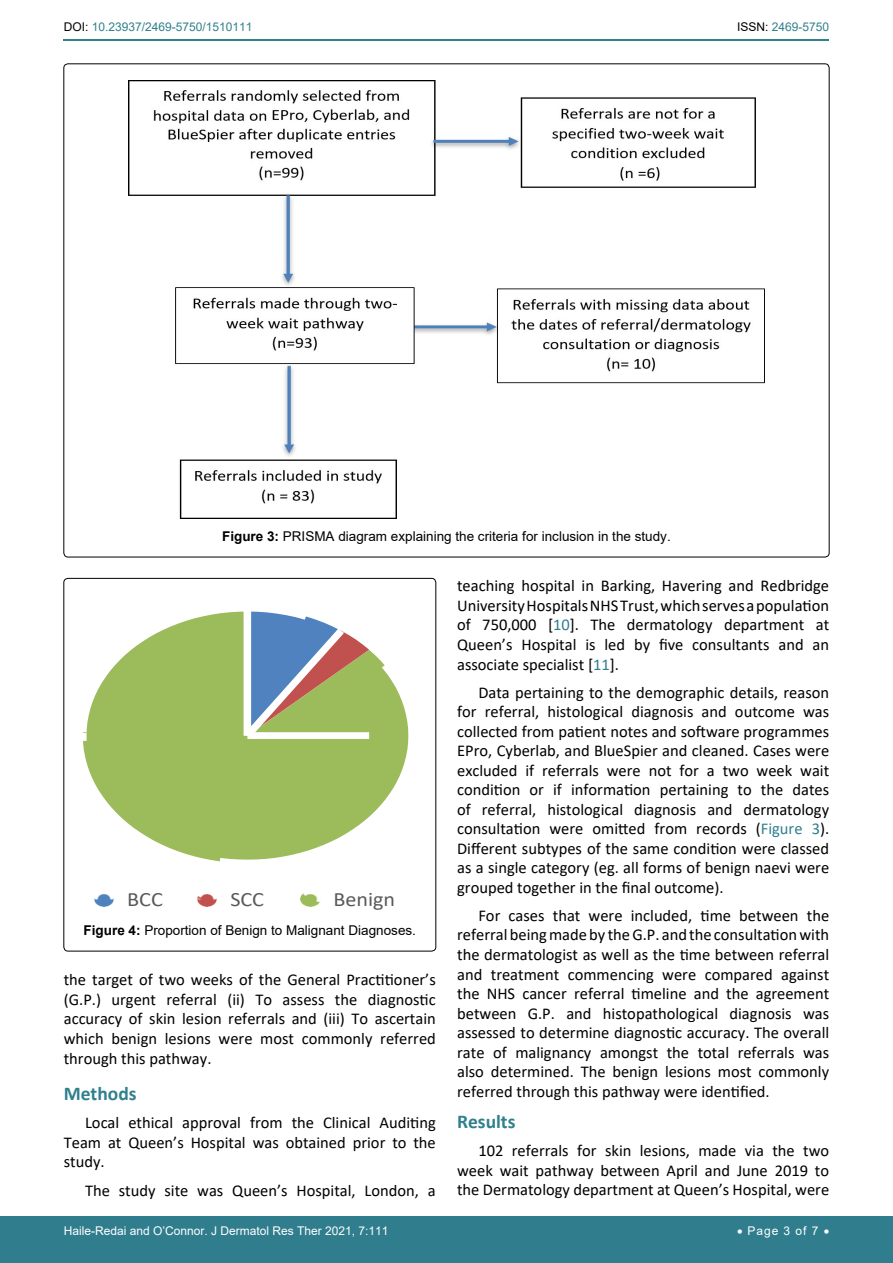
<style>
.page{position:relative;width:893px;height:1263px;background:#fff}
.page>*{position:absolute;margin:0;border:0;box-sizing:border-box;transform-origin:0 0}
.t1{font:20.4px "Calibri";color:#5a5a5a;scale:1.09 1}
.t2{font:700 19.5px "Calibri";color:#30808d}
.t3{font:16.5px/19.5px "Calibri";color:#000;text-align:justify}
.t4{font:13.5px "Arial";color:#000}
.t5{font:12px "Arial";color:#fff}
.t6{font:12px "Arial";color:#30808d}
.s1{color:#000}
.s2{font-weight:700}
.s3{color:#30808d}
</style>
<div class="page">
<hr style="left:64px;top:40px;width:765px;height:1px;background:#30808d">
<div style="left:0;top:1217px;width:893px;height:46px;background:#307d8d"></div>
<img style="left:128px;top:80px;width:637px;height:438px">
<div style="left:64px;top:578px;width:372px;height:373px;border:1px solid #000;border-radius:4px"></div>
<svg style="left:83px;top:611px;width:326px;height:251px"></svg>
<img style="left:94px;top:894px;width:20px;height:12px">
<img style="left:197px;top:894px;width:20px;height:12px">
<img style="left:300px;top:893px;width:20px;height:13px">
<p class="t6" style="left:64px;top:19px;width:190px"><span class="s1">DOI:</span> 10.23937/2469-5750/1510111</p>
<p class="t6" style="left:737px;top:19px;width:94px"><span class="s1">ISSN:</span> 2469-5750</p>
<p class="t4" style="left:222px;top:527px;width:450px"><span class="s2">Figure 3:</span> PRISMA diagram explaining the criteria for inclusion in the study.</p>
<p class="t1" style="left:127px;top:885px;width:34px">BCC</p>
<p class="t1" style="left:230px;top:885px;width:32px">SCC</p>
<p class="t1" style="left:334px;top:885px;width:58px">Benign</p>
<p class="t4" style="left:84px;top:921px;width:334px"><span class="s2">Figure 4:</span> Proportion of Benign to Malignant Diagnoses.</p>
<p class="t3" style="left:64px;top:969px;width:374px">the target of two weeks of the General Practitioner’s (G.P.) urgent referral (ii) To assess the diagnostic accuracy of skin lesion referrals and (iii) To ascertain which benign lesions were most commonly referred through this pathway.</p>
<p class="t2" style="left:64px;top:1079px;width:74px">Methods</p>
<p class="t3" style="left:64px;top:1112px;width:374px;text-indent:21px">Local ethical approval from the Clinical Auditing Team at Queen’s Hospital was obtained prior to the study.</p>
<p class="t3" style="left:85px;top:1180px;width:352px">The study site was Queen’s Hospital, London, a</p>
<p class="t3" style="left:457px;top:575px;width:374px">teaching hospital in Barking, Havering and Redbridge University Hospitals NHS Trust, which serves a population of 750,000 [<span class="s3">10</span>]. The dermatology department at Queen’s Hospital is led by five consultants and an associate specialist [<span class="s3">11</span>].</p>
<p class="t3" style="left:457px;top:682px;width:374px;text-indent:21px">Data pertaining to the demographic details, reason for referral, histological diagnosis and outcome was collected from patient notes and software programmes EPro, Cyberlab, and BlueSpier and cleaned. Cases were excluded if referrals were not for a two week wait condition or if information pertaining to the dates of referral, histological diagnosis and dermatology consultation were omitted from records (<span class="s3">Figure 3</span>).<br>Different subtypes of the same condition were classed as a single category (eg. all forms of benign naevi were grouped together in the final outcome).</p>
<p class="t3" style="left:457px;top:905px;width:374px;text-indent:21px">For cases that were included, time between the referral being made by the G.P. and the consultation with the dermatologist as well as the time between referral and treatment commencing were compared against the NHS cancer referral timeline and the agreement between G.P. and histopathological diagnosis was assessed to determine diagnostic accuracy. The overall rate of malignancy amongst the total referrals was also determined. The benign lesions most commonly referred through this pathway were identified.</p>
<p class="t2" style="left:457px;top:1107px;width:60px">Results</p>
<p class="t3" style="left:457px;top:1140px;width:374px;text-indent:21px">102 referrals for skin lesions, made via the two week wait pathway between April and June 2019 to the Dermatology department at Queen’s Hospital, were</p>
<p class="t5" style="left:64px;top:1223px;width:326px">Haile-Redai and O’Connor. J Dermatol Res Ther 2021, 7:111</p>
<p class="t5" style="left:737px;top:1223px;width:94px">• Page 3 of 7 •</p>
</div>
